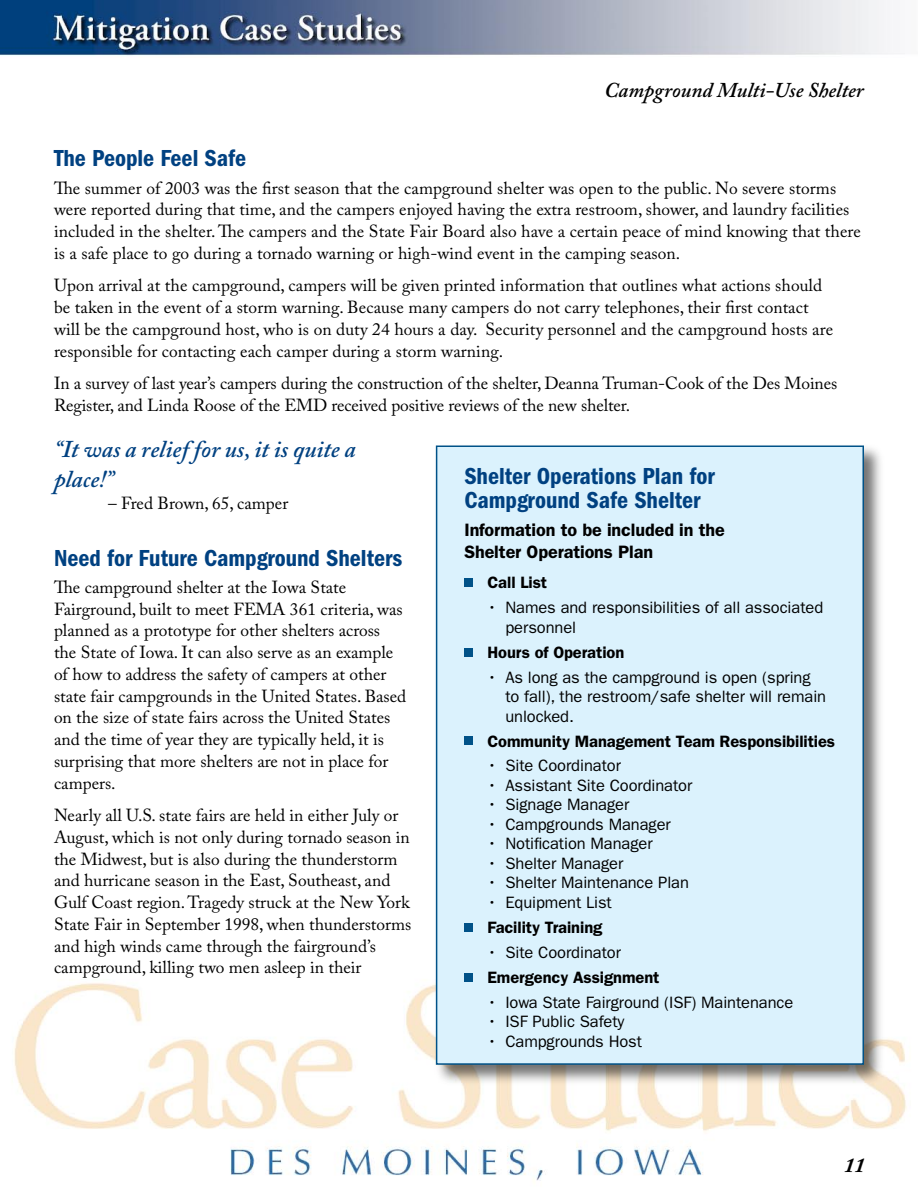
<style>
.page{position:relative;width:918px;height:1188px;background:#fff}
.page>*{position:absolute;margin:0;border:0;box-sizing:border-box;transform-origin:0 0}
.subhead_franklin16{font:24px/24px "ITC Franklin Gothic Std Dm Cd";color:#004181}
.Caslon11_3_14{font:italic 600 24px/30px "Adobe Caslon Pro";color:#004181}
.t1{font:italic 600 21px "Adobe Caslon Pro";color:#000}
.t2{font:italic 700 21px "Adobe Caslon Pro";color:#000}
.boxed_text{font:600 18px/22.5px "ITC Franklin Gothic Std";letter-spacing:-.005em;color:#000}
.Caslon11_3_14-2{font:17.4px/21.8px "Adobe Caslon Pro";color:#000}
.box_bullet_level_2{font:16.5px/19.5px "ITC Franklin Gothic Std";letter-spacing:-.005em;color:#000}
.boxed_text-2{font:600 16.5px "ITC Franklin Gothic Std";letter-spacing:-.005em;color:#000}
</style>
<div class="page">
<img style="left:0;top:0;width:907px;height:1181px">
<div style="left:434px;top:444px;width:452px;height:642px;background:#000;opacity:.55"></div>
<div style="left:437px;top:446px;width:426px;height:618px;background:#dbf2fd"></div>
<div style="left:464px;top:579px;width:9px;height:8px;background:#005288"></div>
<div style="left:464px;top:648px;width:9px;height:8px;background:#005288"></div>
<div style="left:464px;top:737px;width:9px;height:8px;background:#005288"></div>
<div style="left:464px;top:923px;width:9px;height:9px;background:#005288"></div>
<div style="left:464px;top:973px;width:9px;height:8px;background:#005288"></div>
<div style="left:436px;top:446px;width:428px;height:619px;border:2px solid #005288"></div>
<p class="t1" style="left:605px;top:77px;width:261px">Campground Multi-Use Shelter</p>
<p class="subhead_franklin16" style="left:54px;top:147px;width:194px">The People Feel Safe</p>
<p class="Caslon11_3_14-2" style="left:54px;top:177px;width:808px">The summer of 2003 was the first season that the campground shelter was open to the public. No severe storms were reported during that time, and the campers enjoyed having the extra restroom, shower, and laundry facilities included in the shelter. The campers and the State Fair Board also have a certain peace of mind knowing that there is a safe place to go during a tornado warning or high-wind event in the camping season.</p>
<p class="Caslon11_3_14-2" style="left:54px;top:275px;width:781px">Upon arrival at the campground, campers will be given printed information that outlines what actions should be taken in the event of a storm warning. Because many campers do not carry telephones, their first contact will be the campground host, who is on duty 24 hours a day. Security personnel and the campground hosts are responsible for contacting each camper during a storm warning.</p>
<p class="Caslon11_3_14-2" style="left:54px;top:372px;width:785px">In a survey of last year’s campers during the construction of the shelter, Deanna Truman-Cook of the Des Moines<br>Register, and Linda Roose of the EMD received positive reviews of the new shelter.</p>
<p class="Caslon11_3_14" style="left:54px;top:434px;width:303px">“It was a relief for us, it is quite a place!”</p>
<p class="Caslon11_3_14-2" style="left:108px;top:492px;width:182px">– Fred Brown, 65, camper</p>
<p class="subhead_franklin16" style="left:54px;top:546px;width:350px">Need for Future Campground Shelters</p>
<p class="Caslon11_3_14-2" style="left:54px;top:576px;width:354px">The campground shelter at the Iowa State Fairground, built to meet FEMA 361 criteria, was planned as a prototype for other shelters across the State of Iowa. It can also serve as an example of how to address the safety of campers at other state fair campgrounds in the United States. Based on the size of state fairs across the United States and the time of year they are typically held, it is surprising that more shelters are not in place for campers.</p>
<p class="Caslon11_3_14-2" style="left:54px;top:804px;width:359px">Nearly all U.S. state fairs are held in either July or August, which is not only during tornado season in the Midwest, but is also during the thunderstorm and hurricane season in the East, Southeast, and Gulf Coast region. Tragedy struck at the New York State Fair in September 1998, when thunderstorms and high winds came through the fairground’s campground, killing two men asleep in their</p>
<p class="subhead_franklin16" style="left:464px;top:464px;width:252px">Shelter Operations Plan for<br>Campground Safe Shelter</p>
<p class="boxed_text" style="left:464px;top:518px;width:262px">Information to be included in the<br>Shelter Operations Plan</p>
<p class="boxed_text-2" style="left:488px;top:573px;width:61px">Call List</p>
<p class="box_bullet_level_2" style="left:505px;top:598px;width:319px;text-indent:-18px">• Names and responsibilities of all associated personnel</p>
<p class="boxed_text-2" style="left:488px;top:642px;width:138px">Hours of Operation</p>
<p class="box_bullet_level_2" style="left:505px;top:667px;width:322px;text-indent:-18px">• As long as the campground is open (spring to fall), the restroom/safe shelter will remain unlocked.</p>
<p class="boxed_text-2" style="left:488px;top:731px;width:349px">Community Management Team Responsibilities</p>
<p class="box_bullet_level_2" style="left:487px;top:756px;width:135px">• Site Coordinator</p>
<p class="box_bullet_level_2" style="left:487px;top:776px;width:207px">• Assistant Site Coordinator</p>
<p class="box_bullet_level_2" style="left:487px;top:795px;width:144px">• Signage Manager</p>
<p class="box_bullet_level_2" style="left:487px;top:815px;width:185px">• Campgrounds Manager</p>
<p class="box_bullet_level_2" style="left:487px;top:834px;width:167px">• Notification Manager</p>
<p class="box_bullet_level_2" style="left:487px;top:854px;width:138px">• Shelter Manager</p>
<p class="box_bullet_level_2" style="left:487px;top:873px;width:203px">• Shelter Maintenance Plan</p>
<p class="box_bullet_level_2" style="left:487px;top:893px;width:126px">• Equipment List</p>
<p class="boxed_text-2" style="left:488px;top:917px;width:116px">Facility Training</p>
<p class="box_bullet_level_2" style="left:487px;top:942px;width:135px">• Site Coordinator</p>
<p class="boxed_text-2" style="left:488px;top:967px;width:174px">Emergency Assignment</p>
<p class="box_bullet_level_2" style="left:487px;top:992px;width:308px">• Iowa State Fairground (ISF) Maintenance</p>
<p class="box_bullet_level_2" style="left:487px;top:1012px;width:139px">• ISF Public Safety</p>
<p class="box_bullet_level_2" style="left:487px;top:1031px;width:157px">• Campgrounds Host</p>
<p class="t2" style="left:844px;top:1152px;width:22px">11</p>
</div>
